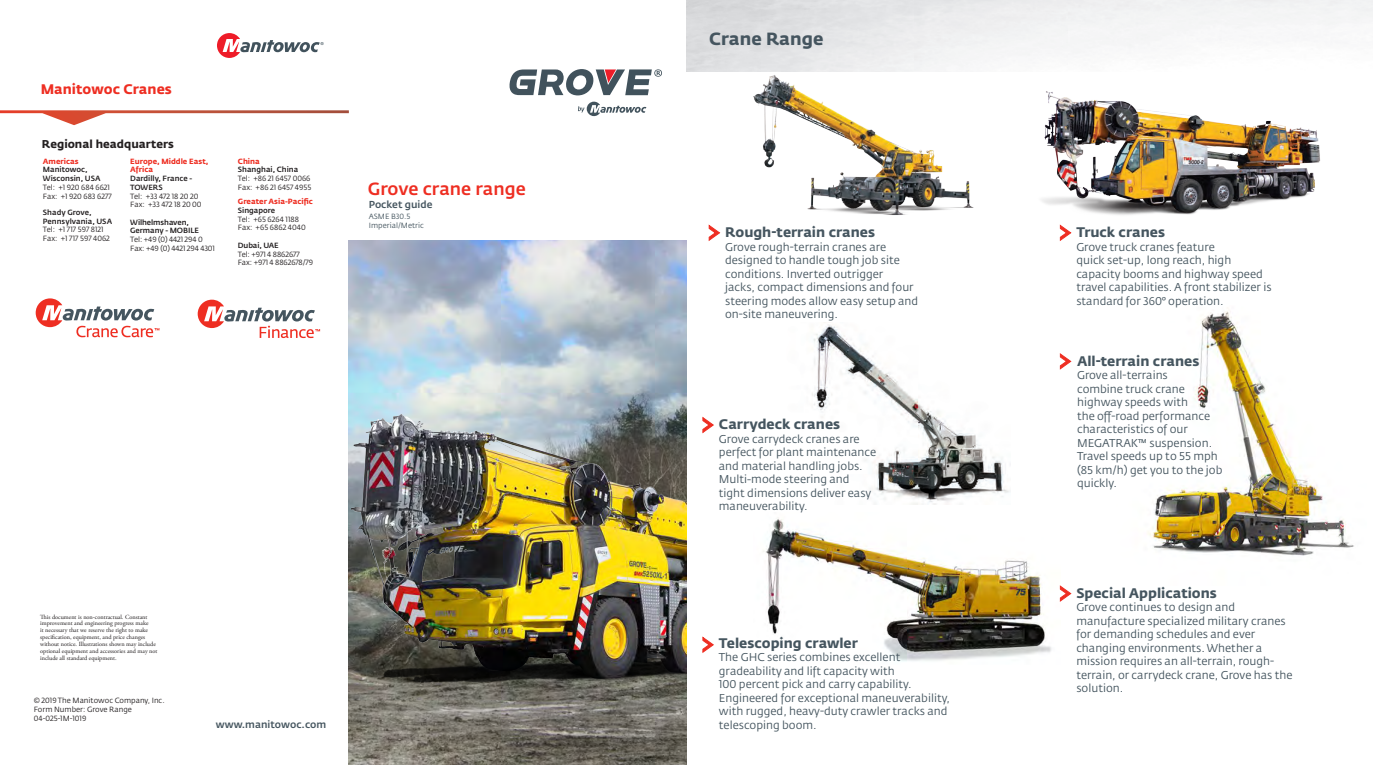
<style>
.page{position:relative;width:1373px;height:765px;background:#fff}
.page>*{position:absolute;margin:0;border:0;box-sizing:border-box;transform-origin:0 0}
.t1{font:500 17.5px "Fedra Sans Pro";color:#ee2e22}
.t2{font:700 17.5px "Fedra Sans Pro";color:#45555f}
.t3{font:700 13.75px "Fedra Sans Pro";color:#45555f}
.t4{font:700 13.75px "Fedra Sans Pro";color:#ee2e22}
.t5{font:11.25px/13.5px "Fedra Sans Pro";color:#45555f}
.t6{font:700 11.25px "Fedra Sans Pro";color:#231f20}
.t7{font:500 10px "Fedra Sans Pro";color:#45555f}
.t8{font:7.5px/8.8px "Fedra Sans Pro";color:#231f20}
.t9{font:500 7.5px/8.8px "Fedra Sans Pro";color:#231f20}
.t10{font:700 7.5px/8.8px "Fedra Sans Pro";color:#ee2e22}
.t11{font:7.5px/8.8px "Fedra Sans Pro";color:#45555f}
.t12{font:6.25px/6.9px "Adobe Garamond Pro";color:#231f20}
</style>
<div class="page">
<img style="left:1148px;top:311px;width:206px;height:245px">
<img style="left:349px;top:241px;width:337px;height:524px">
<img style="left:812px;top:322px;width:198px;height:183px">
<img style="left:763px;top:517px;width:297px;height:144px">
<svg style="left:0;top:110px;width:349px;height:15px"></svg>
<svg style="left:708px;top:225px;width:12px;height:16px"></svg>
<svg style="left:702px;top:417px;width:12px;height:16px"></svg>
<svg style="left:1060px;top:353px;width:11px;height:16px"></svg>
<svg style="left:217px;top:33px;width:107px;height:25px"></svg>
<svg style="left:702px;top:637px;width:12px;height:16px"></svg>
<svg style="left:1060px;top:586px;width:11px;height:16px"></svg>
<svg style="left:36px;top:298px;width:123px;height:39px"></svg>
<svg style="left:198px;top:300px;width:122px;height:38px"></svg>
<svg style="left:509px;top:69px;width:153px;height:26px"></svg>
<svg style="left:578px;top:102px;width:68px;height:14px"></svg>
<img style="left:351px;top:332px;width:335px;height:400px">
<img style="left:751px;top:69px;width:225px;height:146px">
<img style="left:1022px;top:40px;width:328px;height:201px">
<p class="t4" style="left:41px;top:80px;width:133px">Manitowoc Cranes</p>
<p class="t6" style="left:42px;top:137px;width:134px">Regional headquarters</p>
<p class="t10" style="left:43px;top:157px;width:37px">Americas</p>
<p class="t9" style="left:43px;top:165px;width:59px">Manitowoc,<br>Wisconsin, USA</p>
<p class="t8" style="left:43px;top:183px;width:70px">Tel: +1 920 684 6621<br>Fax: +1 920 683 6277</p>
<p class="t9" style="left:43px;top:208px;width:71px">Shady Grove,<br>Pennsylvania, USA</p>
<p class="t8" style="left:43px;top:225px;width:69px">Tel: +1 717 597 8121<br>Fax: +1 717 597 4062</p>
<p class="t10" style="left:130px;top:157px;width:80px">Europe, Middle East,<br>Africa</p>
<p class="t9" style="left:130px;top:174px;width:64px">Dardilly, France -<br>TOWERS</p>
<p class="t8" style="left:130px;top:192px;width:73px">Tel: +33 472 18 20 20<br>Fax: +33 472 18 20 00</p>
<p class="t9" style="left:130px;top:218px;width:70px;line-height:8.4px">Wilhelmshaven,<br>Germany - MOBILE</p>
<p class="t8" style="left:130px;top:235px;width:86px">Tel: +49 (0) 4421 294 0<br>Fax: +49 (0) 4421 294 4301</p>
<p class="t10" style="left:238px;top:157px;width:24px">China</p>
<p class="t9" style="left:238px;top:165px;width:62px">Shanghai, China</p>
<p class="t8" style="left:238px;top:174px;width:75px">Tel: +86 21 6457 0066<br>Fax: +86 21 6457 4955</p>
<p class="t10" style="left:238px;top:197px;width:76px">Greater Asia-Pacific</p>
<p class="t9" style="left:238px;top:206px;width:39px">Singapore</p>
<p class="t8" style="left:238px;top:215px;width:69px">Tel: +65 6264 1188<br>Fax: +65 6862 4040</p>
<p class="t9" style="left:238px;top:241px;width:42px">Dubai, UAE</p>
<p class="t8" style="left:238px;top:250px;width:77px">Tel: +971 4 8862677<br>Fax: +971 4 8862678/79</p>
<h1 class="t1" style="left:368px;top:178px;width:159px">Grove crane range</h1>
<p class="t7" style="left:369px;top:198px;width:65px">Pocket guide</p>
<p class="t11" style="left:369px;top:212px;width:57px">ASME B30.5<br>Imperial/Metric</p>
<p class="t12" style="left:40px;top:613px;width:119px">This document is non-contractual. Constant improvement and engineering progress make<br>it necessary that we reserve the right to make specification, equipment, and price changes without notice. Illustrations shown may include optional equipment and accessories and may not include all standard equipment.</p>
<p class="t8" style="left:34px;top:696px;width:132px">© 2019 The Manitowoc Company, Inc.<br>Form Number: Grove Range<br>04-025-1M-1019</p>
<p class="t7" style="left:216px;top:718px;width:112px">www.manitowoc.com</p>
<h1 class="t2" style="left:709px;top:28px;width:116px">Crane Range</h1>
<p class="t3" style="left:725px;top:224px;width:151px">Rough-terrain cranes</p>
<p class="t5" style="left:725px;top:240px;width:195px">Grove rough-terrain cranes are designed to handle tough job site conditions. Inverted outrigger<br>jacks, compact dimensions and four steering modes allow easy setup and on-site maneuvering.</p>
<p class="t3" style="left:719px;top:416px;width:123px">Carrydeck cranes</p>
<p class="t5" style="left:719px;top:432px;width:159px">Grove carrydeck cranes are perfect for plant maintenance and material handling jobs.<br>Multi-mode steering and tight dimensions deliver easy maneuverability.</p>
<p class="t3" style="left:719px;top:634px;width:140px">Telescoping crawler</p>
<p class="t5" style="left:719px;top:651px;width:233px">The GHC series combines excellent gradeability and lift capacity with<br>100 percent pick and carry capability.<br>Engineered for exceptional maneuverability, with rugged, heavy-duty crawler tracks and telescoping boom.</p>
<p class="t3" style="left:1076px;top:224px;width:90px">Truck cranes</p>
<p class="t5" style="left:1076px;top:240px;width:197px">Grove truck cranes feature<br>quick set-up, long reach, high capacity booms and highway speed travel capabilities. A front stabilizer is standard for 360° operation.</p>
<p class="t3" style="left:1077px;top:352px;width:124px">All-terrain cranes</p>
<p class="t5" style="left:1077px;top:368px;width:147px">Grove all-terrains<br>combine truck crane highway speeds with<br>the off-road performance characteristics of our<br>MEGATRAK™ suspension.<br>Travel speeds up to 55 mph (85 km/h) get you to the job quickly.</p>
<p class="t3" style="left:1076px;top:584px;width:142px">Special Applications</p>
<p class="t5" style="left:1076px;top:601px;width:218px">Grove continues to design and manufacture specialized military cranes for demanding schedules and ever changing environments. Whether a mission requires an all-terrain, rough&shy;terrain, or carrydeck crane, Grove has the solution.</p>
</div>
